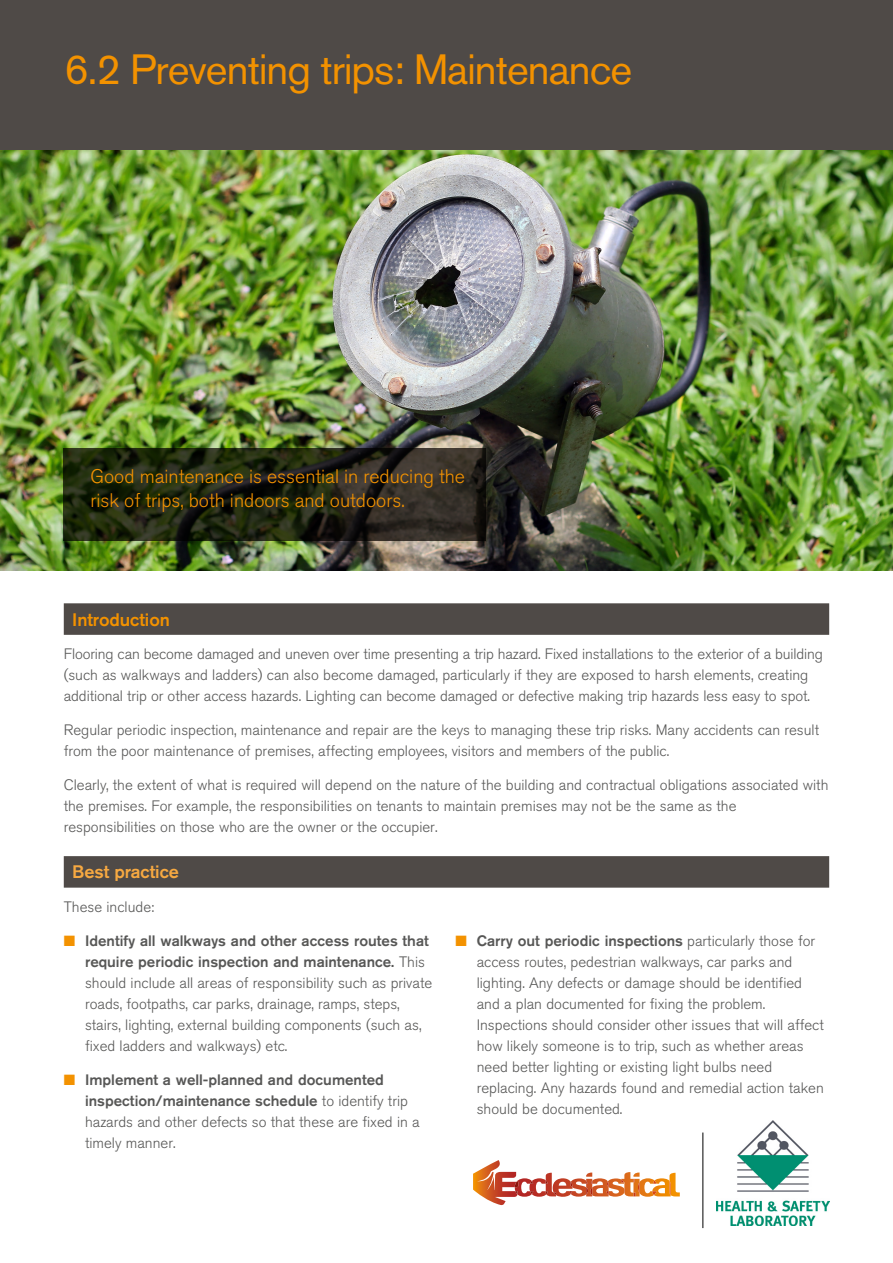
<style>
.page{position:relative;width:893px;height:1263px;background:#fff}
.page>*{position:absolute;margin:0;border:0;box-sizing:border-box;transform-origin:0 0}
.t1{font:42px "Akzidenz Grotesk BQ";letter-spacing:-.025em;color:#f39200}
.t2{font:300 19.5px/23.4px "Akzidenz Grotesk BQ";color:#f39200}
.t3{font:500 18px "Akzidenz Grotesk BQ";letter-spacing:-.005em;color:#f39200}
.t4{font:500 18px "Akzidenz Grotesk BQ";letter-spacing:-.005em;color:#f7a941}
.t5{font:300 15px/21px "Akzidenz Grotesk BQ";color:#575756}
.s1{color:#f39200}
.s2{font-weight:500}
</style>
<div class="page">
<img style="left:0;top:150px;width:893px;height:420px">
<div style="left:0;top:0;width:893px;height:150px;background:#4f4a47"></div>
<div style="left:64px;top:603px;width:765px;height:32px;background:#4f4a47"></div>
<div style="left:64px;top:856px;width:765px;height:32px;background:#4f4a47"></div>
<svg style="left:473px;top:1160px;width:207px;height:45px"></svg>
<img style="left:716px;top:1120px;width:113px;height:106px">
<hr style="left:702px;top:1132px;width:1px;height:96px;background:#000">
<svg style="left:64px;top:449px;width:422px;height:92px;background:#232616"></svg>
<h1 class="t1" style="left:64px;top:45px;width:570px">6.2 Preventing trips: Maintenance</h1>
<h2 class="t2" style="left:90px;top:465px;width:376px">Good maintenance is essential in reducing the risk of trips, both indoors and outdoors.</h2>
<p class="t3" style="left:72px;top:608px;width:99px">Introduction</p>
<p class="t5" style="left:64px;top:644px;width:761px">Flooring can become damaged and uneven over time presenting a trip hazard. Fixed installations to the exterior of a building (such as walkways and ladders) can also become damaged, particularly if they are exposed to harsh elements, creating additional trip or other access hazards. Lighting can become damaged or defective making trip hazards less easy to spot.</p>
<p class="t5" style="left:64px;top:720px;width:757px">Regular periodic inspection, maintenance and repair are the keys to managing these trip risks. Many accidents can result from the poor maintenance of premises, affecting employees, visitors and members of the public.</p>
<p class="t5" style="left:64px;top:774px;width:766px">Clearly, the extent of what is required will depend on the nature of the building and contractual obligations associated with the premises. For example, the responsibilities on tenants to maintain premises may not be the same as the responsibilities on those who are the owner or the occupier.</p>
<p class="t4" style="left:72px;top:861px;width:108px">Best practice</p>
<p class="t5" style="left:64px;top:897px;width:92px">These include:</p>
<p class="t5" style="left:85px;top:930px;width:349px;text-indent:-21px"><span class="s1">■</span> <span class="s2">Identify all walkways and other access routes that require periodic inspection and maintenance.</span> This should include all areas of responsibility such as private roads, footpaths, car parks, drainage, ramps, steps, stairs, lighting, external building components (such as, fixed ladders and walkways) etc.</p>
<p class="t5" style="left:85px;top:1069px;width:336px;text-indent:-21px"><span class="s1">■</span> <span class="s2">Implement a well-planned and documented inspection/maintenance schedule</span> to identify trip hazards and other defects so that these are fixed in a timely manner.</p>
<p class="t5" style="left:477px;top:930px;width:349px;text-indent:-21px"><span class="s1">■</span> <span class="s2">Carry out periodic inspections</span> particularly those for access routes, pedestrian walkways, car parks and lighting. Any defects or damage should be identified and a plan documented for fixing the problem.<br>Inspections should consider other issues that will affect how likely someone is to trip, such as whether areas need better lighting or existing light bulbs need replacing. Any hazards found and remedial action taken should be documented.</p>
</div>
